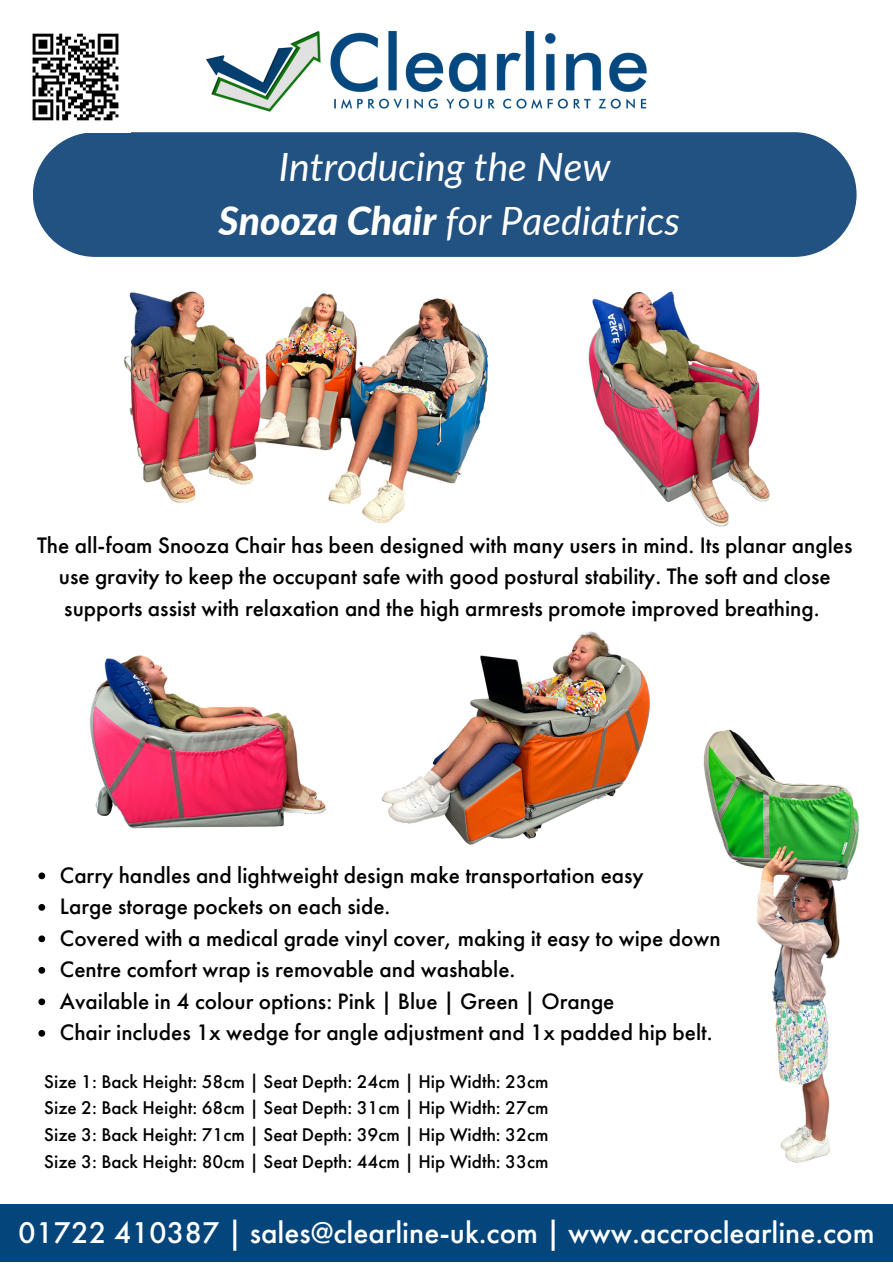
<style>
.page{position:relative;width:893px;height:1264px;background:#fff}
.page>*{position:absolute;margin:0;border:0;box-sizing:border-box;transform-origin:0 0}
.t1{font:italic 39px "Lato";color:#fff}
.t2{font:500 31.2px "Futura PT";color:#fff}
.t3{font:500 23.25px/31.5px "Futura PT";color:#000;text-align:center}
.t4{font:500 19.2px "Futura PT";color:#000}
.s1{font-weight:800}
</style>
<div class="page">
<img style="left:207px;top:31px;width:440px;height:81px">
<div style="left:33px;top:132px;width:823px;height:125px;background:#215281;border-radius:62px"></div>
<img style="left:32px;top:33px;width:87px;height:88px">
<img style="left:703px;top:729px;width:156px;height:434px">
<img style="left:381px;top:631px;width:269px;height:214px">
<img style="left:588px;top:291px;width:182px;height:236px">
<img style="left:124px;top:291px;width:365px;height:232px">
<img style="left:90px;top:655px;width:236px;height:174px">
<div style="left:0;top:1204px;width:892px;height:57px;background:#04467c"></div>
<svg style="left:38px;top:872px;width:7px;height:7px"></svg>
<svg style="left:38px;top:904px;width:7px;height:6px"></svg>
<svg style="left:38px;top:935px;width:7px;height:7px"></svg>
<svg style="left:38px;top:967px;width:7px;height:6px"></svg>
<svg style="left:38px;top:998px;width:7px;height:7px"></svg>
<svg style="left:38px;top:1029px;width:7px;height:7px"></svg>
<p class="t1" style="left:279px;top:142px;width:333px">Introducing the New</p>
<p class="t1" style="left:218px;top:196px;width:463px"><span class="s1">Snooza Chair</span> for Paediatrics</p>
<p class="t3" style="left:37px;top:529px;width:816px">The all-foam Snooza Chair has been designed with many users in mind. Its planar angles use gravity to keep the occupant safe with good postural stability. The soft and close supports assist with relaxation and the high armrests promote improved breathing.</p>
<p class="t3" style="left:60px;top:859px;width:585px">Carry handles and lightweight design make transportation easy</p>
<p class="t3" style="left:60px;top:890px;width:332px">Large storage pockets on each side.</p>
<p class="t3" style="left:60px;top:921px;width:662px">Covered with a medical grade vinyl cover, making it easy to wipe down</p>
<p class="t3" style="left:60px;top:953px;width:457px">Centre comfort wrap is removable and washable.</p>
<p class="t3" style="left:60px;top:984px;width:556px">Available in 4 colour options: Pink | Blue | Green | Orange</p>
<p class="t3" style="left:60px;top:1016px;width:654px">Chair includes 1x wedge for angle adjustment and 1x padded hip belt.</p>
<p class="t4" style="left:44px;top:1068px;width:505px">Size 1: Back Height: 58cm | Seat Depth: 24cm | Hip Width: 23cm</p>
<p class="t4" style="left:44px;top:1095px;width:505px">Size 2: Back Height: 68cm | Seat Depth: 31cm | Hip Width: 27cm</p>
<p class="t4" style="left:44px;top:1122px;width:505px">Size 3: Back Height: 71cm | Seat Depth: 39cm | Hip Width: 32cm</p>
<p class="t4" style="left:44px;top:1148px;width:505px">Size 3: Back Height: 80cm | Seat Depth: 44cm | Hip Width: 33cm</p>
<p class="t2" style="left:18px;top:1212px;width:858px">01722 410387 | sales@clearline-uk.com | www.accroclearline.com</p>
</div>
